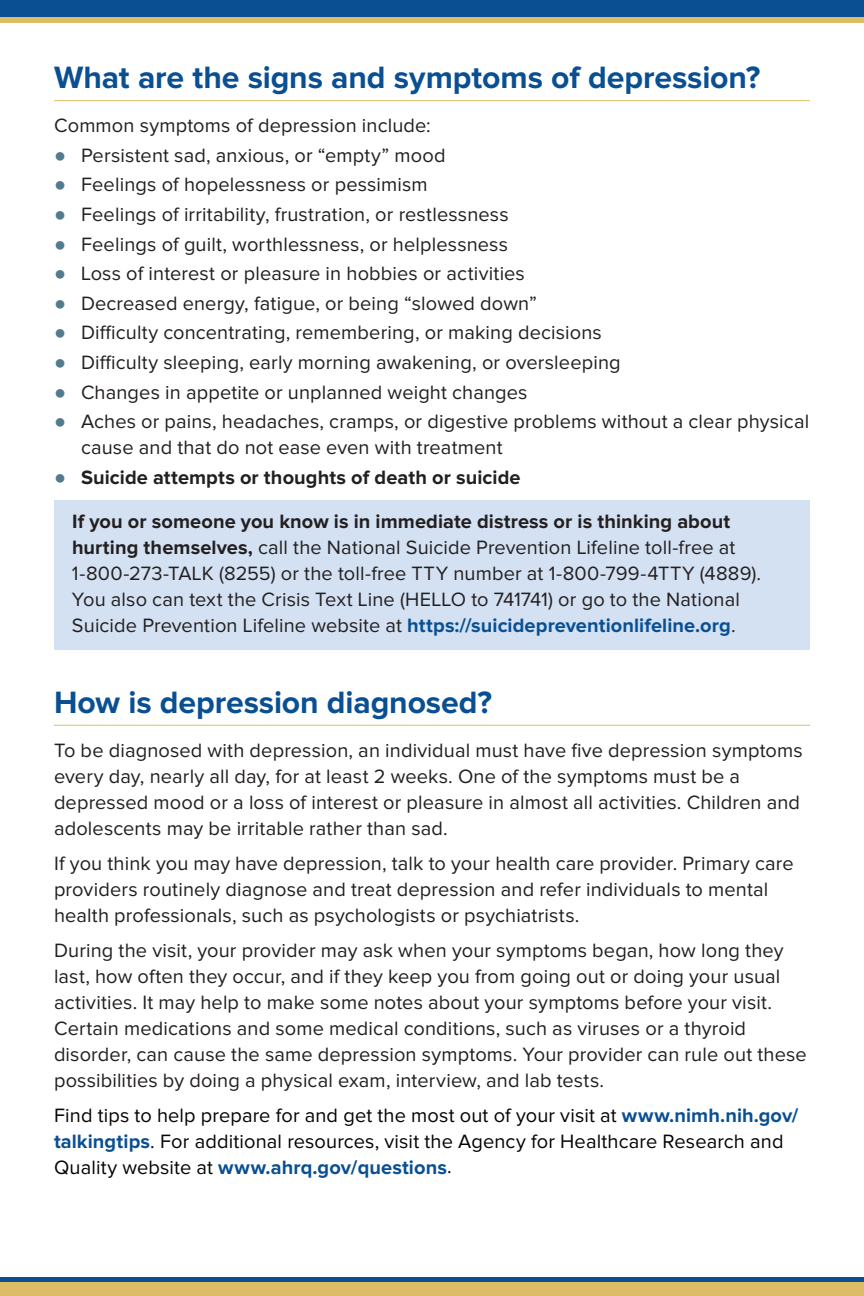
<style>
.page{position:relative;width:864px;height:1296px;background:#fff}
.page>*{position:absolute;margin:0;border:0;box-sizing:border-box;transform-origin:0 0}
.t1{font:700 32px "Proxima Nova";letter-spacing:-.005em;color:#094f92}
.t2{font:20px/26px "Proxima Nova";letter-spacing:.005em;color:#231f20}
.t3{font:20px/26px "Proxima Nova";letter-spacing:.005em;color:#040503}
.t4{font:700 20px "Proxima Nova";letter-spacing:.005em;color:#231f20}
.s1{font-family:"Arial";color:#537b8e}
.s2{font-family:"Arial";font-weight:400;color:#537b8e}
.s3{font-weight:700}
.s4{font-weight:700;color:#094f92}
</style>
<div class="page">
<div style="left:54px;top:500px;width:756px;height:149px;background:#d3e1f2"></div>
<hr style="left:54px;top:100px;width:756px;height:1px;background:#dcbc65">
<hr style="left:54px;top:725px;width:756px;height:1px;background:#dcbc65">
<div style="left:0;top:1277px;width:864px;height:5px;background:#094f92"></div>
<div style="left:0;top:1282px;width:864px;height:14px;background:#dcbc65"></div>
<div style="left:0;top:0;width:864px;height:20px;background:#094f92"></div>
<div style="left:0;top:18px;width:864px;height:5px;background:#dcbc65"></div>
<h2 class="t1" style="left:54px;top:63px;width:708px">What are the signs and symptoms of depression?</h2>
<p class="t2" style="left:54px;top:113px;width:378px">Common symptoms of depression include:</p>
<p class="t2" style="left:54px;top:143px;width:393px"><span class="s1">●</span> Persistent sad, anxious, or “empty” mood</p>
<p class="t2" style="left:54px;top:173px;width:375px"><span class="s1">●</span> Feelings of hopelessness or pessimism</p>
<p class="t2" style="left:54px;top:202px;width:456px"><span class="s1">●</span> Feelings of irritability, frustration‚ or restlessness</p>
<p class="t2" style="left:54px;top:232px;width:456px"><span class="s1">●</span> Feelings of guilt, worthlessness, or helplessness</p>
<p class="t2" style="left:54px;top:261px;width:472px"><span class="s1">●</span> Loss of interest or pleasure in hobbies or activities</p>
<p class="t2" style="left:54px;top:291px;width:484px"><span class="s1">●</span> Decreased energy, fatigue, or being “slowed down”</p>
<p class="t2" style="left:54px;top:321px;width:549px"><span class="s1">●</span> Difficulty concentrating, remembering, or making decisions</p>
<p class="t2" style="left:54px;top:350px;width:568px"><span class="s1">●</span> Difficulty sleeping, early morning awakening, or oversleeping</p>
<p class="t2" style="left:54px;top:380px;width:475px"><span class="s1">●</span> Changes in appetite or unplanned weight changes</p>
<p class="t2" style="left:81px;top:409px;width:730px;text-indent:-27px"><span class="s1">●</span> Aches or pains, headaches, cramps, or digestive problems without a clear physical cause and that do not ease even with treatment</p>
<p class="t4" style="left:54px;top:468px;width:468px"><span class="s2">●</span> Suicide attempts or thoughts of death or suicide</p>
<p class="t2" style="left:72px;top:509px;width:691px"><span class="s3">If you or someone you know is in immediate distress or is thinking about hurting themselves,</span> call the National Suicide Prevention Lifeline toll-free at 1-800-273-TALK (8255) or the toll-free TTY number at 1-800-799-4TTY (4889).<br>You also can text the Crisis Text Line (HELLO to 741741) or go to the National Suicide Prevention Lifeline website at <span class="s4">https://suicidepreventionlifeline.org</span>.</p>
<h2 class="t1" style="left:54px;top:688px;width:440px">How is depression diagnosed?</h2>
<p class="t2" style="left:54px;top:738px;width:750px">To be diagnosed with depression, an individual must have five depression symptoms every day, nearly all day, for at least 2 weeks. One of the symptoms must be a depressed mood or a loss of interest or pleasure in almost all activities. Children and adolescents may be irritable rather than sad.</p>
<p class="t2" style="left:54px;top:851px;width:741px">If you think you may have depression, talk to your health care provider. Primary care providers routinely diagnose and treat depression and refer individuals to mental health professionals, such as psychologists or psychiatrists.</p>
<p class="t2" style="left:54px;top:938px;width:754px">During the visit, your provider may ask when your symptoms began, how long they last, how often they occur, and if they keep you from going out or doing your usual activities. It may help to make some notes about your symptoms before your visit.<br>Certain medications and some medical conditions, such as viruses or a thyroid disorder, can cause the same depression symptoms. Your provider can rule out these possibilities by doing a physical exam, interview, and lab tests.</p>
<p class="t3" style="left:54px;top:1103px;width:746px">Find tips to help prepare for and get the most out of your visit at <span class="s4">www.nimh.nih.gov/ talkingtips</span>. For additional resources, visit the Agency for Healthcare Research and<br>Quality website at <span class="s4">www.ahrq.gov/questions</span>.</p>
</div>
